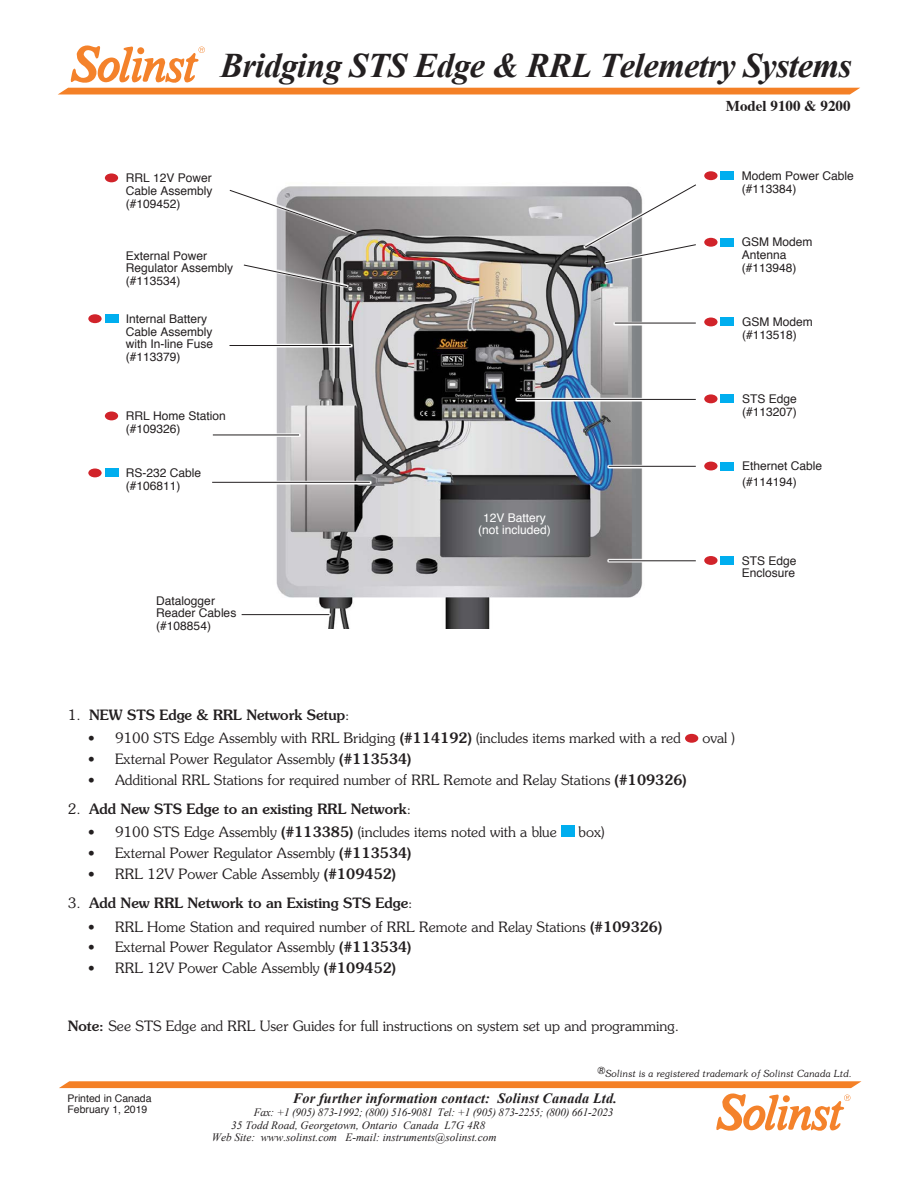
<style>
.page{position:relative;width:918px;height:1188px;background:#fff}
.page>*{position:absolute;margin:0;border:0;box-sizing:border-box;transform-origin:0 0}
.t1{font:italic 700 34.5px "Times New Roman";letter-spacing:-.02em;color:#231f20}
.t2{font:700 15px "Times";color:#231f20}
.Body_Text{font:300 14.25px "Souvenir Std";color:#231f20}
.t3{font:500 14.25px "Souvenir Std";color:#231f20}
.t4{font:italic 700 14.25px "Times New Roman";letter-spacing:.01em;color:#231f20}
.Figure_Text_Justify{font:12px/12.8px "Helvetica";color:#231f20}
.Figure_Text_Justify-2{font:12px/12.8px "Helvetica";color:#fff;text-align:center}
.t5{font:italic 11.25px "Times New Roman";color:#231f20}
.t6{font:italic 11.25px "Times New Roman";letter-spacing:-.02em;color:#231f20}
.t7{font:10.5px/11.2px "Helvetica";color:#231f20}
.t8{font:italic 300 9.75px "Souvenir Std";color:#231f20}
.s1{font-weight:300}
.s2{font-weight:500}
</style>
<div class="page">
<div style="left:58px;top:88px;width:802px;height:6px;background:#f48026"></div>
<svg style="left:59px;top:1081px;width:803px;height:50px"></svg>
<svg style="left:71px;top:45px;width:134px;height:37px"></svg>
<img style="left:276px;top:186px;width:367px;height:443px">
<div style="left:685px;top:734px;width:13px;height:9px;background:#d1232a;border-radius:50%"></div>
<div style="left:561px;top:826px;width:13px;height:11px;background:#00aeef"></div>
<svg style="left:212px;top:433px;width:89px;height:4px"></svg>
<hr style="left:213px;top:435px;width:86px;height:1px;background:#231f20">
<svg style="left:607px;top:464px;width:89px;height:4px"></svg>
<hr style="left:609px;top:466px;width:87px;height:1px;background:#231f20">
<svg style="left:613px;top:321px;width:83px;height:4px"></svg>
<hr style="left:615px;top:323px;width:81px;height:1px;background:#231f20">
<svg style="left:212px;top:480px;width:160px;height:4px"></svg>
<hr style="left:212px;top:482px;width:158px;height:1px;background:#231f20">
<svg style="left:243px;top:248px;width:106px;height:55px"></svg>
<svg style="left:241px;top:613px;width:90px;height:4px"></svg>
<hr style="left:242px;top:614px;width:87px;height:1px;background:#231f20">
<svg style="left:229px;top:343px;width:123px;height:4px"></svg>
<hr style="left:230px;top:345px;width:121px;height:1px;background:#231f20">
<svg style="left:515px;top:397px;width:181px;height:4px"></svg>
<hr style="left:517px;top:399px;width:179px;height:1px;background:#231f20">
<svg style="left:604px;top:264px;width:39px;height:1px"></svg>
<svg style="left:581px;top:184px;width:115px;height:80px"></svg>
<svg style="left:607px;top:559px;width:89px;height:4px"></svg>
<hr style="left:609px;top:560px;width:87px;height:1px;background:#231f20">
<svg style="left:229px;top:186px;width:129px;height:52px"></svg>
<div style="left:105px;top:314px;width:13px;height:9px;background:#00aeef"></div>
<div style="left:88px;top:314px;width:14px;height:9px;background:#d1232a;border-radius:50%"></div>
<div style="left:105px;top:469px;width:13px;height:8px;background:#00aeef"></div>
<div style="left:88px;top:469px;width:14px;height:8px;background:#d1232a;border-radius:50%"></div>
<div style="left:721px;top:171px;width:13px;height:9px;background:#00aeef"></div>
<div style="left:704px;top:171px;width:14px;height:9px;background:#d1232a;border-radius:50%"></div>
<div style="left:721px;top:238px;width:13px;height:9px;background:#00aeef"></div>
<div style="left:704px;top:238px;width:14px;height:9px;background:#d1232a;border-radius:50%"></div>
<div style="left:721px;top:318px;width:13px;height:8px;background:#00aeef"></div>
<div style="left:704px;top:318px;width:14px;height:8px;background:#d1232a;border-radius:50%"></div>
<div style="left:721px;top:394px;width:13px;height:9px;background:#00aeef"></div>
<div style="left:704px;top:394px;width:14px;height:9px;background:#d1232a;border-radius:50%"></div>
<div style="left:721px;top:462px;width:13px;height:8px;background:#00aeef"></div>
<div style="left:704px;top:462px;width:14px;height:8px;background:#d1232a;border-radius:50%"></div>
<div style="left:721px;top:556px;width:13px;height:9px;background:#00aeef"></div>
<div style="left:704px;top:556px;width:14px;height:9px;background:#d1232a;border-radius:50%"></div>
<div style="left:105px;top:173px;width:13px;height:9px;background:#d1232a;border-radius:50%"></div>
<div style="left:105px;top:412px;width:13px;height:8px;background:#d1232a;border-radius:50%"></div>
<h1 class="t1" style="left:220px;top:41px;width:633px">Bridging STS Edge &amp; RRL Telemetry Systems</h1>
<p class="t2" style="left:726px;top:92px;width:126px">Model 9100 &amp; 9200</p>
<p class="Figure_Text_Justify" style="left:126px;top:172px;width:88px">RRL 12V Power</p>
<p class="Figure_Text_Justify" style="left:126px;top:185px;width:88px">Cable Assembly (#109452)</p>
<p class="Figure_Text_Justify" style="left:126px;top:249px;width:109px">External Power<br>Regulator Assembly (#113534)</p>
<p class="Figure_Text_Justify" style="left:126px;top:313px;width:89px">Internal Battery<br>Cable Assembly with In-line Fuse (#113379)</p>
<p class="Figure_Text_Justify" style="left:126px;top:410px;width:102px">RRL Home Station (#109326)</p>
<p class="Figure_Text_Justify" style="left:126px;top:467px;width:77px">RS-232 Cable (#106811)</p>
<p class="Figure_Text_Justify" style="left:156px;top:595px;width:82px">Datalogger<br>Reader Cables (#108854)</p>
<p class="Figure_Text_Justify-2" style="left:478px;top:512px;width:74px">12V Battery (not included)</p>
<p class="Figure_Text_Justify" style="left:742px;top:170px;width:114px">Modem Power Cable (#113384)</p>
<p class="Figure_Text_Justify" style="left:742px;top:236px;width:72px">GSM Modem<br>Antenna (#113948)</p>
<p class="Figure_Text_Justify" style="left:742px;top:316px;width:72px">GSM Modem (#113518)</p>
<p class="Figure_Text_Justify" style="left:742px;top:393px;width:56px">STS Edge (#113207)</p>
<p class="Figure_Text_Justify" style="left:742px;top:460px;width:82px">Ethernet Cable</p>
<p class="Figure_Text_Justify" style="left:742px;top:476px;width:56px">(#114194)</p>
<p class="Figure_Text_Justify" style="left:742px;top:554px;width:56px">STS Edge<br>Enclosure</p>
<p class="t3" style="left:68px;top:706px;width:283px"><span class="s1">1.</span> NEW STS Edge &amp; RRL Network Setup<span class="s1">:</span></p>
<p class="Body_Text" style="left:88px;top:730px;width:594px">• 9100 STS Edge Assembly with RRL Bridging <span class="s2">(#114192)</span> (includes items marked with a red</p>
<p class="Body_Text" style="left:703px;top:730px;width:34px">oval )</p>
<p class="Body_Text" style="left:88px;top:750px;width:325px">• External Power Regulator Assembly <span class="s2">(#113534)</span></p>
<p class="Body_Text" style="left:88px;top:771px;width:600px">• Additional RRL Stations for required number of RRL Remote and Relay Stations <span class="s2">(#109326)</span></p>
<p class="t3" style="left:68px;top:800px;width:345px"><span class="s1">2.</span> Add New STS Edge to an existing RRL Network<span class="s1">:</span></p>
<p class="Body_Text" style="left:88px;top:824px;width:470px">• 9100 STS Edge Assembly <span class="s2">(#113385)</span> (includes items noted with a blue</p>
<p class="Body_Text" style="left:579px;top:824px;width:27px">box)</p>
<p class="Body_Text" style="left:88px;top:844px;width:325px">• External Power Regulator Assembly <span class="s2">(#113534)</span></p>
<p class="Body_Text" style="left:88px;top:865px;width:310px">• RRL 12V Power Cable Assembly <span class="s2">(#109452)</span></p>
<p class="t3" style="left:68px;top:894px;width:346px"><span class="s1">3.</span> Add New RRL Network to an Existing STS Edge<span class="s1">:</span></p>
<p class="Body_Text" style="left:88px;top:918px;width:576px">• RRL Home Station and required number of RRL Remote and Relay Stations <span class="s2">(#109326)</span></p>
<p class="Body_Text" style="left:88px;top:939px;width:325px">• External Power Regulator Assembly <span class="s2">(#113534)</span></p>
<p class="Body_Text" style="left:88px;top:959px;width:310px">• RRL 12V Power Cable Assembly <span class="s2">(#109452)</span></p>
<p class="Body_Text" style="left:68px;top:1017px;width:613px"><span class="s2">Note:</span> See STS Edge and RRL User Guides for full instructions on system set up and programming.</p>
<p class="t8" style="left:597px;top:1068px;width:256px">®Solinst is a registered trademark of Solinst Canada Ltd.</p>
<p class="t7" style="left:68px;top:1093px;width:86px">Printed in Canada<br>February 1, 2019</p>
<p class="t4" style="left:293px;top:1088px;width:326px">For further information contact: Solinst Canada Ltd.</p>
<p class="t6" style="left:254px;top:1104px;width:361px">Fax: +1 (905) 873-1992; (800) 516-9081 Tel: +1 (905) 873-2255; (800) 661-2023</p>
<p class="t5" style="left:231px;top:1117px;width:256px">35 Todd Road, Georgetown, Ontario Canada L7G 4R8</p>
<p class="t5" style="left:212px;top:1130px;width:286px">Web Site: www.solinst.com E-mail: instruments@solinst.com</p>
</div>
